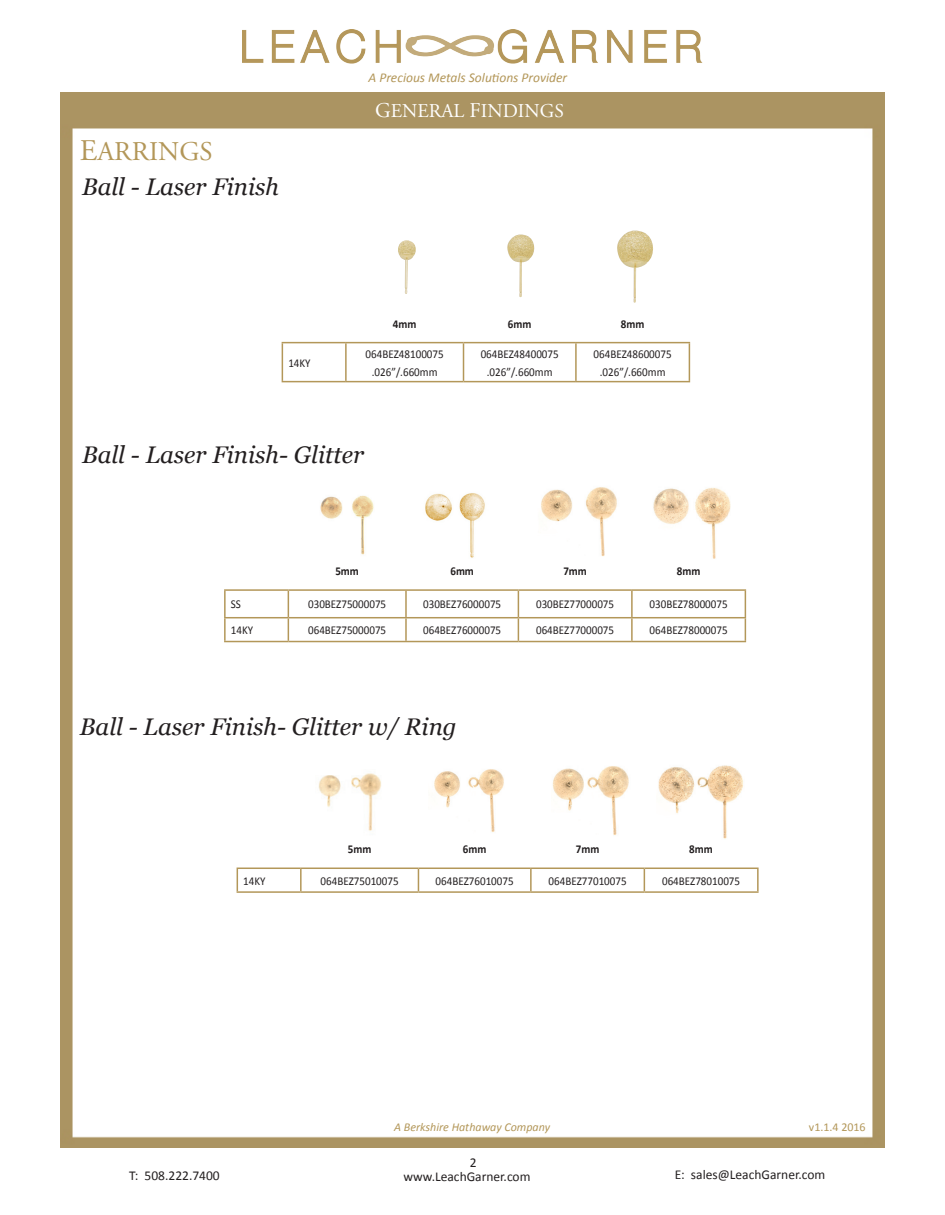
<style>
.page{position:relative;width:945px;height:1215px;background:#fff}
.page>*{position:absolute;margin:0;border:0;box-sizing:border-box;transform-origin:0 0}
.H1_Category_heading{font:27px "Adobe Garamond Pro";color:#b39759}
.t1{font:italic 24px "Georgia";color:#231f20}
.t2{font:19.5px "Adobe Garamond Pro";color:#fff}
.t3{font:13.5px "Calibri";color:#231f20}
.t4{font:italic 13.5px "Calibri";color:#b39759}
.table_text_-_data{font:12px "Calibri";color:#231f20;scale:.92 1}
.sub_category_head{font:12px "Calibri";color:#231f20;scale:.92 1}
.sub_category_head-2{font:700 12px "Calibri";color:#231f20;scale:.92 1}
.t5{font:italic 12px "Calibri";color:#b39759}
.t6{font:12px "Calibri";color:#b39759}
.s1{font-size:30px}
.s2{font-size:21px}
</style>
<div class="page">
<img style="left:61px;top:93px;width:823px;height:1055px">
<img style="left:242px;top:29px;width:461px;height:35px">
<img style="left:397px;top:240px;width:20px;height:54px">
<img style="left:505px;top:234px;width:32px;height:64px">
<img style="left:614px;top:230px;width:42px;height:73px">
<hr style="left:282px;top:342px;width:64px;height:1px;background:#b39759">
<hr style="left:282px;top:343px;width:1px;height:38px;background:#b39759">
<hr style="left:346px;top:342px;width:118px;height:1px;background:#b39759">
<hr style="left:345px;top:343px;width:2px;height:38px;background:#b39759">
<hr style="left:464px;top:342px;width:112px;height:1px;background:#b39759">
<hr style="left:463px;top:343px;width:1px;height:38px;background:#b39759">
<hr style="left:576px;top:342px;width:114px;height:1px;background:#b39759">
<hr style="left:575px;top:343px;width:2px;height:38px;background:#b39759">
<hr style="left:282px;top:381px;width:64px;height:1px;background:#b39759">
<hr style="left:346px;top:381px;width:118px;height:1px;background:#b39759">
<hr style="left:464px;top:381px;width:112px;height:1px;background:#b39759">
<hr style="left:576px;top:381px;width:114px;height:1px;background:#b39759">
<hr style="left:689px;top:343px;width:1px;height:38px;background:#b39759">
<hr style="left:224px;top:589px;width:64px;height:2px;background:#b39759">
<hr style="left:224px;top:591px;width:2px;height:26px;background:#b39759">
<hr style="left:288px;top:589px;width:118px;height:2px;background:#b39759">
<hr style="left:406px;top:589px;width:112px;height:2px;background:#b39759">
<hr style="left:405px;top:591px;width:2px;height:26px;background:#b39759">
<hr style="left:518px;top:589px;width:114px;height:2px;background:#b39759">
<hr style="left:224px;top:618px;width:2px;height:23px;background:#b39759">
<svg style="left:288px;top:591px;width:1px;height:50px"></svg>
<hr style="left:405px;top:618px;width:2px;height:23px;background:#b39759">
<svg style="left:518px;top:591px;width:1px;height:50px"></svg>
<hr style="left:224px;top:617px;width:64px;height:1px;background:#b39759">
<hr style="left:224px;top:641px;width:64px;height:1px;background:#b39759">
<hr style="left:288px;top:617px;width:118px;height:1px;background:#b39759">
<hr style="left:288px;top:641px;width:118px;height:1px;background:#b39759">
<hr style="left:406px;top:617px;width:112px;height:1px;background:#b39759">
<hr style="left:406px;top:641px;width:112px;height:1px;background:#b39759">
<hr style="left:518px;top:617px;width:114px;height:1px;background:#b39759">
<hr style="left:518px;top:641px;width:114px;height:1px;background:#b39759">
<hr style="left:632px;top:589px;width:114px;height:2px;background:#b39759">
<hr style="left:631px;top:591px;width:2px;height:26px;background:#b39759">
<hr style="left:632px;top:617px;width:114px;height:1px;background:#b39759">
<hr style="left:631px;top:618px;width:2px;height:23px;background:#b39759">
<svg style="left:745px;top:591px;width:1px;height:50px"></svg>
<hr style="left:632px;top:641px;width:114px;height:1px;background:#b39759">
<svg style="left:237px;top:869px;width:1px;height:22px"></svg>
<hr style="left:300px;top:869px;width:2px;height:22px;background:#b39759">
<svg style="left:418px;top:869px;width:1px;height:22px"></svg>
<hr style="left:530px;top:869px;width:2px;height:22px;background:#b39759">
<hr style="left:237px;top:868px;width:64px;height:1px;background:#b39759">
<hr style="left:237px;top:891px;width:64px;height:2px;background:#b39759">
<hr style="left:301px;top:868px;width:117px;height:1px;background:#b39759">
<hr style="left:301px;top:891px;width:117px;height:2px;background:#b39759">
<hr style="left:418px;top:868px;width:113px;height:1px;background:#b39759">
<hr style="left:418px;top:891px;width:113px;height:2px;background:#b39759">
<hr style="left:531px;top:868px;width:113px;height:1px;background:#b39759">
<hr style="left:531px;top:891px;width:113px;height:2px;background:#b39759">
<hr style="left:644px;top:868px;width:115px;height:1px;background:#b39759">
<svg style="left:644px;top:869px;width:1px;height:22px"></svg>
<hr style="left:757px;top:869px;width:2px;height:22px;background:#b39759">
<hr style="left:644px;top:891px;width:115px;height:2px;background:#b39759">
<img style="left:307px;top:485px;width:80px;height:74px">
<img style="left:415px;top:492px;width:81px;height:67px">
<img style="left:537px;top:485px;width:89px;height:74px">
<img style="left:646px;top:483px;width:89px;height:79px">
<img style="left:312px;top:765px;width:89px;height:74px">
<img style="left:551px;top:765px;width:80px;height:74px">
<img style="left:428px;top:765px;width:83px;height:74px">
<img style="left:657px;top:764px;width:89px;height:76px">
<p class="t4" style="left:368px;top:69px;width:200px">A Precious Metals Solutions Provider</p>
<p class="H1_Category_heading" style="left:80px;top:135px;width:134px"><span class="s1">E</span>ARRINGS</p>
<p class="t1" style="left:82px;top:172px;width:199px">Ball - Laser Finish</p>
<p class="sub_category_head" style="left:288px;top:355px;width:26px">14KY</p>
<h3 class="t2" style="left:375px;top:99px;width:190px"><span class="s2">G</span>ENERAL <span class="s2">F</span>INDINGS</h3>
<p class="sub_category_head-2" style="left:393px;top:316px;width:27px">4mm</p>
<p class="sub_category_head-2" style="left:508px;top:316px;width:27px">6mm</p>
<p class="sub_category_head-2" style="left:621px;top:316px;width:27px">8mm</p>
<p class="sub_category_head" style="left:366px;top:346px;width:86px">064BEZ48100075</p>
<p class="sub_category_head" style="left:372px;top:364px;width:73px">.026”/.660mm</p>
<p class="sub_category_head" style="left:481px;top:346px;width:86px">064BEZ48400075</p>
<p class="sub_category_head" style="left:487px;top:364px;width:73px">.026”/.660mm</p>
<p class="sub_category_head" style="left:594px;top:346px;width:86px">064BEZ48600075</p>
<p class="sub_category_head" style="left:600px;top:364px;width:73px">.026”/.660mm</p>
<p class="t1" style="left:82px;top:440px;width:284px">Ball - Laser Finish- Glitter</p>
<p class="sub_category_head-2" style="left:335px;top:564px;width:27px">5mm</p>
<p class="sub_category_head-2" style="left:450px;top:564px;width:27px">6mm</p>
<p class="sub_category_head-2" style="left:563px;top:564px;width:27px">7mm</p>
<p class="sub_category_head-2" style="left:677px;top:564px;width:27px">8mm</p>
<p class="sub_category_head" style="left:231px;top:597px;width:13px">SS</p>
<p class="table_text_-_data" style="left:308px;top:597px;width:86px">030BEZ75000075</p>
<p class="table_text_-_data" style="left:423px;top:597px;width:86px">030BEZ76000075</p>
<p class="table_text_-_data" style="left:536px;top:597px;width:86px">030BEZ77000075</p>
<p class="table_text_-_data" style="left:650px;top:597px;width:86px">030BEZ78000075</p>
<p class="sub_category_head" style="left:231px;top:623px;width:26px">14KY</p>
<p class="table_text_-_data" style="left:308px;top:623px;width:86px">064BEZ75000075</p>
<p class="table_text_-_data" style="left:423px;top:623px;width:86px">064BEZ76000075</p>
<p class="table_text_-_data" style="left:536px;top:623px;width:86px">064BEZ77000075</p>
<p class="table_text_-_data" style="left:650px;top:623px;width:86px">064BEZ78000075</p>
<p class="t1" style="left:80px;top:712px;width:378px">Ball - Laser Finish- Glitter w/ Ring</p>
<p class="sub_category_head-2" style="left:348px;top:842px;width:27px">5mm</p>
<p class="sub_category_head-2" style="left:463px;top:842px;width:27px">6mm</p>
<p class="sub_category_head-2" style="left:576px;top:842px;width:27px">7mm</p>
<p class="sub_category_head-2" style="left:689px;top:842px;width:27px">8mm</p>
<p class="sub_category_head" style="left:243px;top:873px;width:26px">14KY</p>
<p class="table_text_-_data" style="left:321px;top:873px;width:86px">064BEZ75010075</p>
<p class="table_text_-_data" style="left:436px;top:873px;width:86px">064BEZ76010075</p>
<p class="table_text_-_data" style="left:549px;top:873px;width:86px">064BEZ77010075</p>
<p class="table_text_-_data" style="left:662px;top:873px;width:86px">064BEZ78010075</p>
<p class="t5" style="left:394px;top:1119px;width:157px">A Berkshire Hathaway Company</p>
<p class="t6" style="left:809px;top:1119px;width:58px">v1.1.4 2016</p>
<p class="t3" style="left:129px;top:1167px;width:92px">T: 508.222.7400</p>
<p class="t3" style="left:470px;top:1154px;width:8px">2</p>
<p class="t3" style="left:403px;top:1168px;width:129px">www.LeachGarner.com</p>
<p class="t3" style="left:675px;top:1166px;width:152px">E: sales@LeachGarner.com</p>
</div>
